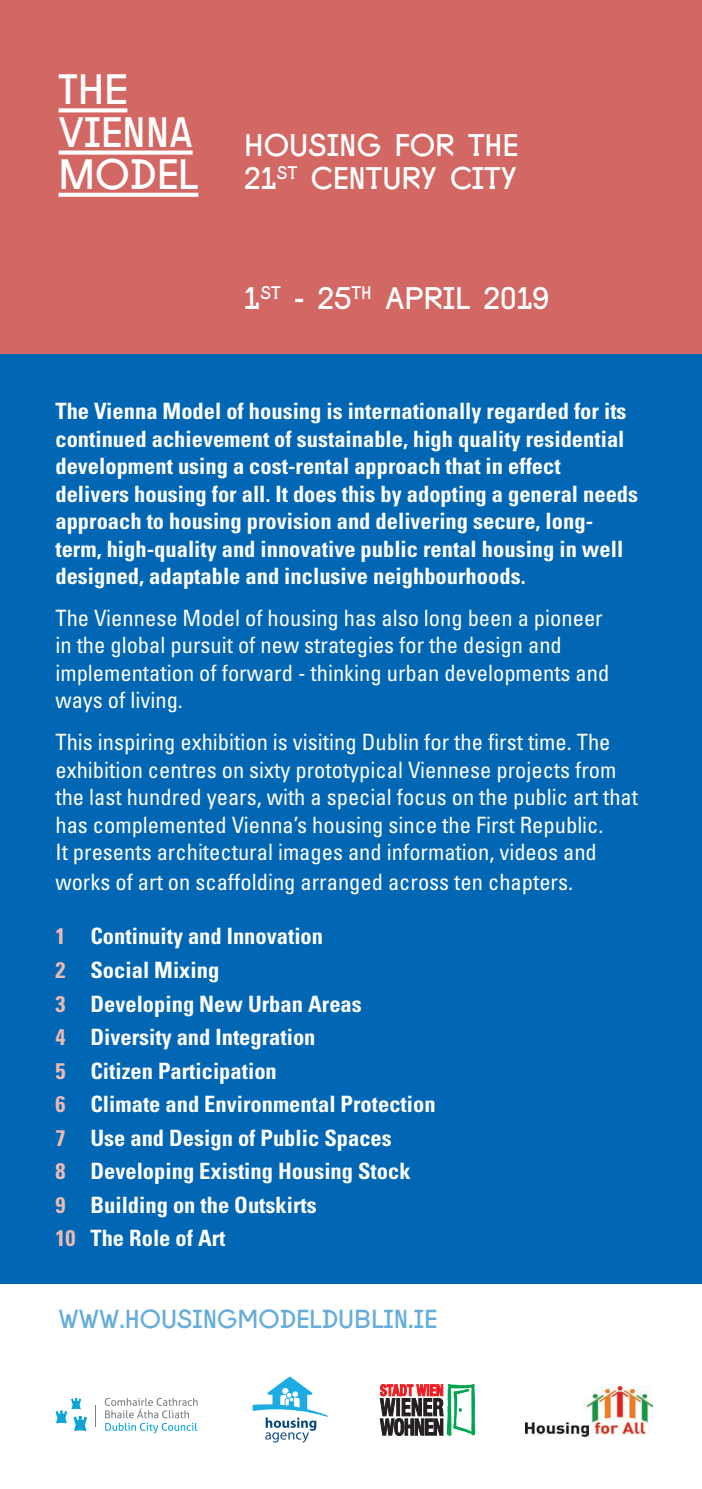
<style>
.page{position:relative;width:702px;height:1489px;background:#fff}
.page>*{position:absolute;margin:0;border:0;box-sizing:border-box;transform-origin:0 0}
.t1{font:40.75px "Fugue Head";color:#fff}
.t2{font:30px/32.5px "Fugue Head";color:#fff}
.t3{font:25px "Fugue Head";color:#67add9}
.t4{font:700 condensed 22.5px/27.5px "Univers";color:#fff}
.t5{font:condensed 22.5px/27.5px "Univers";color:#fff}
.s1{color:#ebbbb3}
</style>
<div class="page">
<div style="left:0;top:351px;width:702px;height:932px;background:#0166b3"></div>
<div style="left:0;top:0;width:702px;height:353px;background:#d26763"></div>
<svg style="left:59px;top:108px;width:68px;height:4px"></svg>
<div style="left:59px;top:150px;width:134px;height:5px;background:#fff"></div>
<svg style="left:59px;top:193px;width:139px;height:4px"></svg>
<svg style="left:105px;top:1397px;width:93px;height:36px"></svg>
<svg style="left:55px;top:1398px;width:32px;height:32px"></svg>
<img style="left:526px;top:1386px;width:126px;height:49px">
<svg style="left:253px;top:1376px;width:74px;height:66px"></svg>
<svg style="left:380px;top:1383px;width:95px;height:52px"></svg>
<p class="t1" style="left:59px;top:58px;width:70px">THE</p>
<p class="t1" style="left:59px;top:100px;width:135px">VIENNA</p>
<p class="t1" style="left:59px;top:142px;width:141px">MODEL</p>
<p class="t2" style="left:244px;top:126px;width:275px">HOUSING FOR THE<br>21<sup>ST</sup> CENTURY CITY</p>
<p class="t2" style="left:244px;top:279px;width:306px">1<sup>ST</sup> - 25<sup>TH</sup> APRIL 2019</p>
<p class="t4" style="left:55px;top:397px;width:584px">The Vienna Model of housing is internationally regarded for its continued achievement of sustainable, high quality residential development using a cost-rental approach that in effect delivers housing for all. It does this by adopting a general needs approach to housing provision and delivering secure, long&shy;term, high-quality and innovative public rental housing in well designed, adaptable and inclusive neighbourhoods.</p>
<p class="t5" style="left:55px;top:603px;width:555px">The Viennese Model of housing has also long been a pioneer in the global pursuit of new strategies for the design and implementation of forward - thinking urban developments and ways of living.</p>
<p class="t5" style="left:55px;top:727px;width:584px">This inspiring exhibition is visiting Dublin for the first time. The exhibition centres on sixty prototypical Viennese projects from the last hundred years, with a special focus on the public art that has complemented Vienna’s housing since the First Republic.<br>It presents architectural images and information, videos and</p>
<p class="t5" style="left:55px;top:867px;width:519px">works of art on scaffolding arranged across ten chapters.</p>
<p class="t4" style="left:55px;top:922px;width:269px"><span class="s1">1</span> Continuity and Innovation</p>
<p class="t4" style="left:55px;top:955px;width:165px"><span class="s1">2</span> Social Mixing</p>
<p class="t4" style="left:55px;top:989px;width:308px"><span class="s1">3</span> Developing New Urban Areas</p>
<p class="t4" style="left:55px;top:1022px;width:261px"><span class="s1">4</span> Diversity and Integration</p>
<p class="t4" style="left:55px;top:1056px;width:223px"><span class="s1">5</span> Citizen Participation</p>
<p class="t4" style="left:55px;top:1089px;width:382px"><span class="s1">6</span> Climate and Environmental Protection</p>
<p class="t4" style="left:55px;top:1123px;width:338px"><span class="s1">7</span> Use and Design of Public Spaces</p>
<p class="t4" style="left:55px;top:1157px;width:356px"><span class="s1">8</span> Developing Existing Housing Stock</p>
<p class="t4" style="left:55px;top:1190px;width:263px"><span class="s1">9</span> Building on the Outskirts</p>
<p class="t4" style="left:55px;top:1224px;width:171px"><span class="s1">10</span> The Role of Art</p>
<p class="t3" style="left:59px;top:1298px;width:380px">WWW.HOUSINGMODELDUBLIN.IE</p>
</div>
